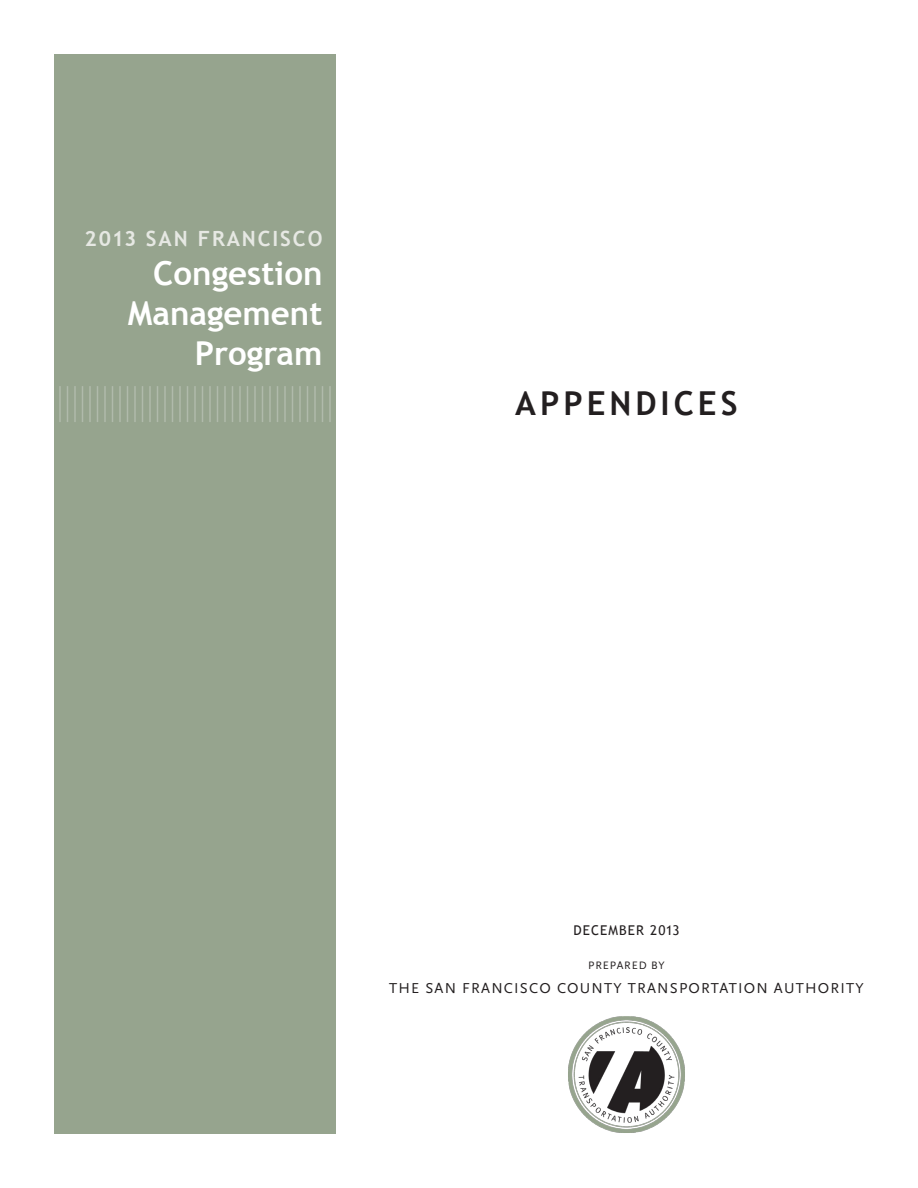
<style>
.page{position:relative;width:918px;height:1188px;background:#fff}
.page>*{position:absolute;margin:0;border:0;box-sizing:border-box;transform-origin:0 0}
.t1{font:700 33px "Trebuchet MS";color:#fff}
.t2{font:700 33px "Trebuchet MS";letter-spacing:.12em;color:#231f20}
.t3{font:700 21px "Trebuchet MS";letter-spacing:.09em;color:#e6e8e3}
.t4{font:15px "Scala Sans OT";letter-spacing:.08em;color:#231f20}
.t5{font:13.5px "Trebuchet MS";letter-spacing:.08em;color:#231f20}
.t6{font:11.25px "Scala Sans OT";letter-spacing:.08em;color:#231f20}
</style>
<div class="page">
<img style="left:568px;top:1016px;width:117px;height:117px">
<div style="left:54px;top:54px;width:282px;height:1080px;background:#96a48e"></div>
<hr style="left:59px;top:386px;width:2px;height:36px;background:#b0baab">
<hr style="left:67px;top:386px;width:1px;height:36px;background:#b0baab">
<hr style="left:74px;top:386px;width:2px;height:36px;background:#b0baab">
<hr style="left:82px;top:386px;width:1px;height:36px;background:#b0baab">
<hr style="left:89px;top:386px;width:2px;height:36px;background:#b0baab">
<hr style="left:97px;top:386px;width:1px;height:36px;background:#b0baab">
<hr style="left:104px;top:386px;width:2px;height:36px;background:#b0baab">
<hr style="left:112px;top:386px;width:1px;height:36px;background:#b0baab">
<hr style="left:119px;top:386px;width:2px;height:36px;background:#b0baab">
<hr style="left:127px;top:386px;width:1px;height:36px;background:#b0baab">
<hr style="left:134px;top:386px;width:2px;height:36px;background:#b0baab">
<hr style="left:142px;top:386px;width:1px;height:36px;background:#b0baab">
<hr style="left:149px;top:386px;width:2px;height:36px;background:#b0baab">
<hr style="left:157px;top:386px;width:1px;height:36px;background:#b0baab">
<hr style="left:164px;top:386px;width:2px;height:36px;background:#b0baab">
<hr style="left:172px;top:386px;width:1px;height:36px;background:#b0baab">
<hr style="left:179px;top:386px;width:2px;height:36px;background:#b0baab">
<hr style="left:187px;top:386px;width:1px;height:36px;background:#b0baab">
<hr style="left:194px;top:386px;width:2px;height:36px;background:#b0baab">
<hr style="left:202px;top:386px;width:1px;height:36px;background:#b0baab">
<hr style="left:209px;top:386px;width:2px;height:36px;background:#b0baab">
<hr style="left:217px;top:386px;width:1px;height:36px;background:#b0baab">
<hr style="left:224px;top:386px;width:2px;height:36px;background:#b0baab">
<hr style="left:232px;top:386px;width:1px;height:36px;background:#b0baab">
<hr style="left:239px;top:386px;width:2px;height:36px;background:#b0baab">
<hr style="left:247px;top:386px;width:1px;height:36px;background:#b0baab">
<hr style="left:254px;top:386px;width:2px;height:36px;background:#b0baab">
<hr style="left:262px;top:386px;width:1px;height:36px;background:#b0baab">
<hr style="left:269px;top:386px;width:2px;height:36px;background:#b0baab">
<hr style="left:277px;top:386px;width:1px;height:36px;background:#b0baab">
<hr style="left:284px;top:386px;width:2px;height:36px;background:#b0baab">
<hr style="left:292px;top:386px;width:1px;height:36px;background:#b0baab">
<hr style="left:299px;top:386px;width:2px;height:36px;background:#b0baab">
<hr style="left:307px;top:386px;width:1px;height:36px;background:#b0baab">
<hr style="left:314px;top:386px;width:2px;height:36px;background:#b0baab">
<hr style="left:322px;top:386px;width:1px;height:36px;background:#b0baab">
<hr style="left:329px;top:386px;width:2px;height:36px;background:#b0baab">
<p class="t3" style="left:85px;top:225px;width:239px">2013 SAN FRANCISCO</p>
<p class="t1" style="left:153px;top:253px;width:171px">Congestion</p>
<p class="t1" style="left:128px;top:293px;width:196px">Management</p>
<p class="t1" style="left:195px;top:332px;width:129px">Program</p>
<p class="t2" style="left:515px;top:383px;width:224px">APPENDICES</p>
<p class="t5" style="left:573px;top:922px;width:108px">DECEMBER 2013</p>
<p class="t6" style="left:588px;top:959px;width:78px">PREPARED BY</p>
<p class="t4" style="left:389px;top:980px;width:476px">THE SAN FRANCISCO COUNTY TRANSPORTATION AUTHORITY</p>
</div>
